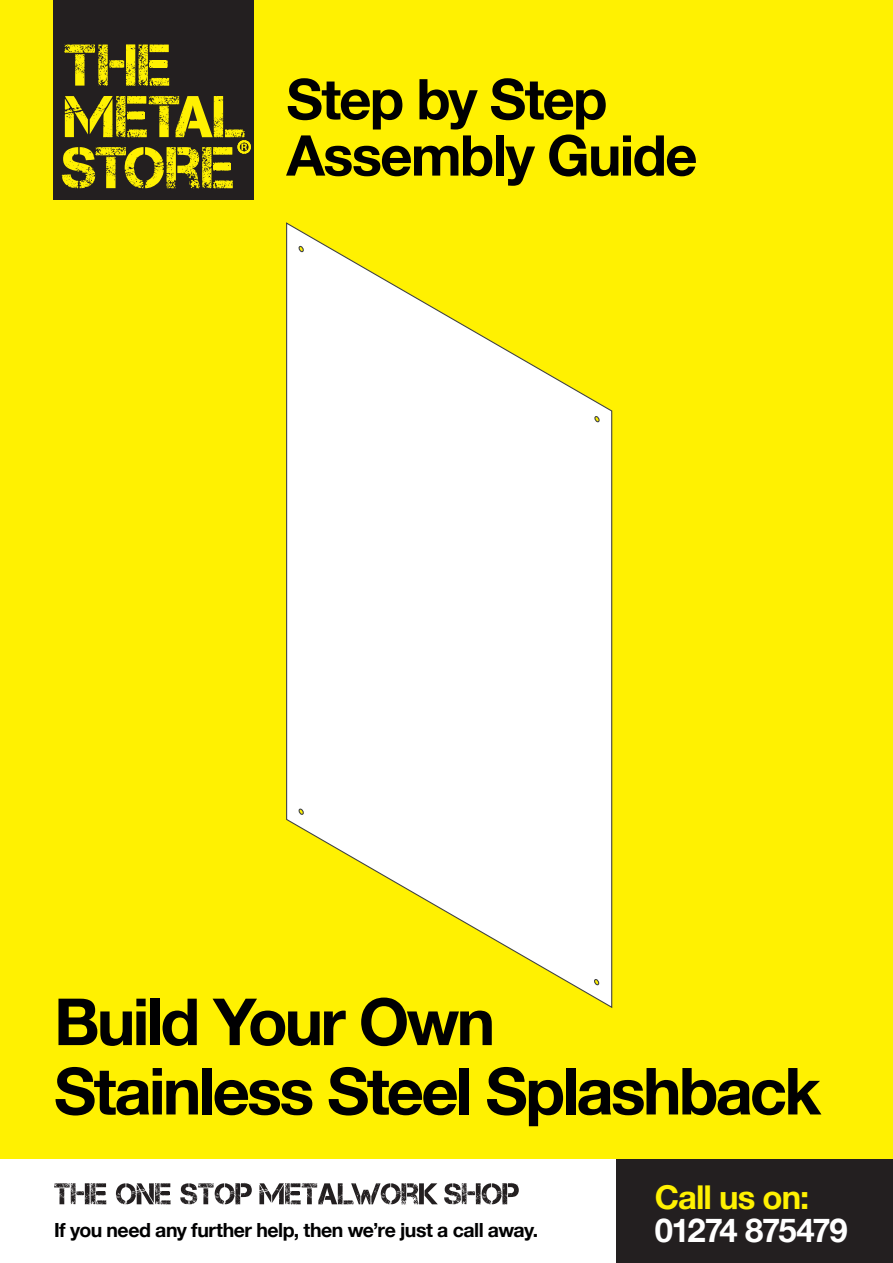
<style>
.page{position:relative;width:893px;height:1263px;background:#fff101}
.page>*{position:absolute;margin:0;border:0;box-sizing:border-box;transform-origin:0 0}
.t1{font:700 64.95px/69.3px "Helvetica Neue";letter-spacing:-.045em;color:#000001}
.t2{font:700 56.25px/56.2px "Helvetica Neue";letter-spacing:-.03em;color:#000001}
.t3{font:700 32.85px/32.8px "Helvetica Neue";letter-spacing:-.035em;color:#fff}
.t4{font:700 19.5px "Helvetica Neue";letter-spacing:-.025em;color:#000001}
.s1{color:#fff101}
</style>
<div class="page">
<div style="left:53px;top:0;width:201px;height:199px;background:#231f20"></div>
<svg style="left:64px;top:44px;width:105px;height:42px"></svg>
<svg style="left:62px;top:96px;width:189px;height:92px"></svg>
<div style="left:0;top:1159px;width:617px;height:104px;background:#fff"></div>
<div style="left:617px;top:1159px;width:276px;height:104px;background:#231f20"></div>
<svg style="left:54px;top:1183px;width:52px;height:21px"></svg>
<svg style="left:116px;top:1183px;width:55px;height:21px"></svg>
<svg style="left:180px;top:1183px;width:72px;height:21px"></svg>
<svg style="left:444px;top:1183px;width:75px;height:21px"></svg>
<svg style="left:259px;top:1183px;width:179px;height:21px"></svg>
<svg style="left:286px;top:222px;width:327px;height:786px"></svg>
<p class="t2" style="left:286px;top:73px;width:413px">Step by Step<br>Assembly Guide</p>
<p class="t1" style="left:54px;top:989px;width:769px">Build Your Own<br>Stainless Steel Splashback</p>
<p class="t4" style="left:54px;top:1214px;width:486px">If you need any further help, then we’re just a call away.</p>
<p class="t3" style="left:655px;top:1182px;width:195px"><span class="s1">Call us on:<br></span>01274 875479</p>
</div>
